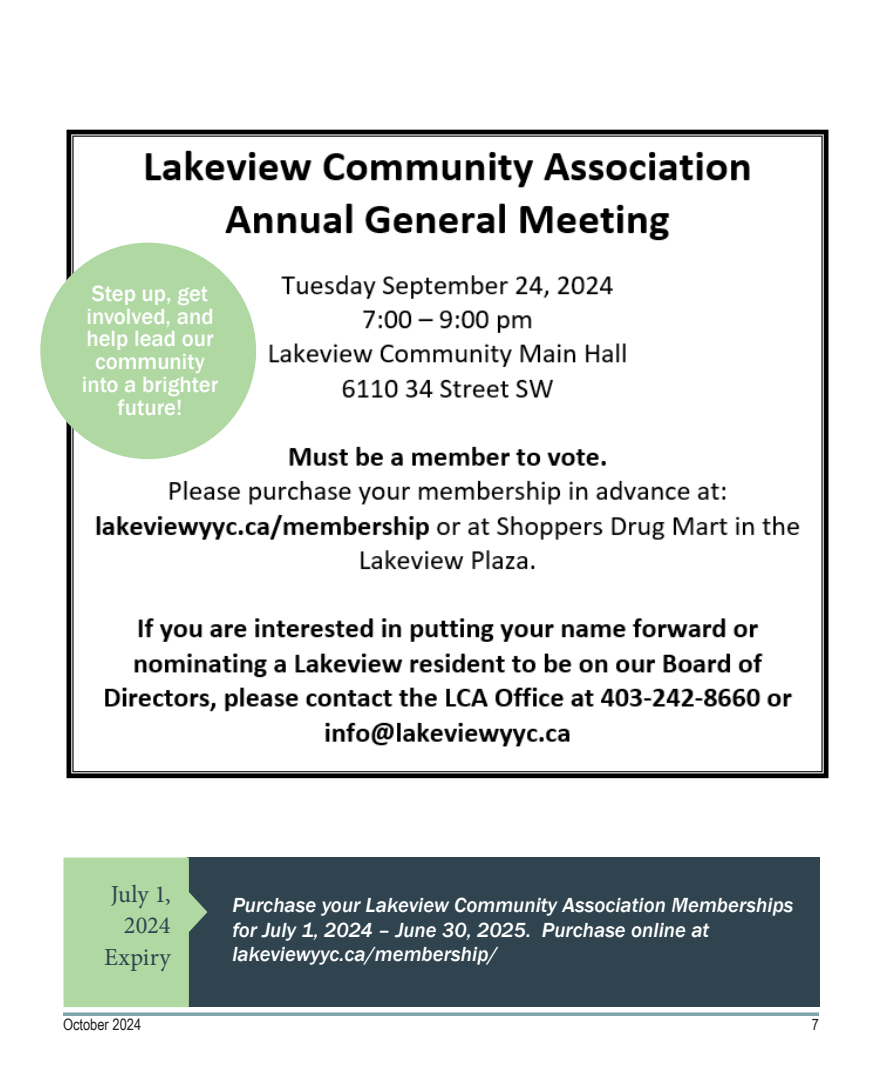
<style>
.page{position:relative;width:882px;height:1071px;background:#fff}
.page>*{position:absolute;margin:0;border:0;box-sizing:border-box;transform-origin:0 0}
.Body_Text__Regular_-_Justify{font:24.5px/31.5px "Minion Pro";color:#30444f;text-align:right}
.Subhead_Title{font:500 22.75px/22.8px "Franklin Gothic";color:#fff;text-align:center}
.Subhead_Title-2{font:italic 500 21px/24.5px "Franklin Gothic";color:#fff}
.t1{font:15.75px "Arial Narrow";color:#231f20}
</style>
<div class="page">
<img style="left:63px;top:129px;width:766px;height:650px">
<div style="left:187px;top:858px;width:633px;height:149px;background:#30444f"></div>
<svg style="left:64px;top:858px;width:143px;height:149px;background:#a1c799"></svg>
<div style="left:40px;top:243px;width:216px;height:216px;background:#b0d8a3;border-radius:50%"></div>
<svg style="left:63px;top:1012px;width:756px;height:4px;background:#8eaeb4"></svg>
<p class="Subhead_Title" style="left:82px;top:282px;width:138px">Step up, get involved, and help lead our community into a brighter future!</p>
<p class="Body_Text__Regular_-_Justify" style="left:104px;top:878px;width:68px">July 1,<br>2024<br>Expiry</p>
<p class="Subhead_Title-2" style="left:232px;top:893px;width:563px">Purchase your Lakeview Community Association Memberships for July 1, 2024 – June 30, 2025. Purchase online at</p>
<p class="Subhead_Title-2" style="left:232px;top:942px;width:267px">lakeviewyyc.ca/membership/</p>
<p class="t1" style="left:63px;top:1013px;width:80px">October 2024</p>
<p class="t1" style="left:812px;top:1013px;width:9px">7</p>
</div>
